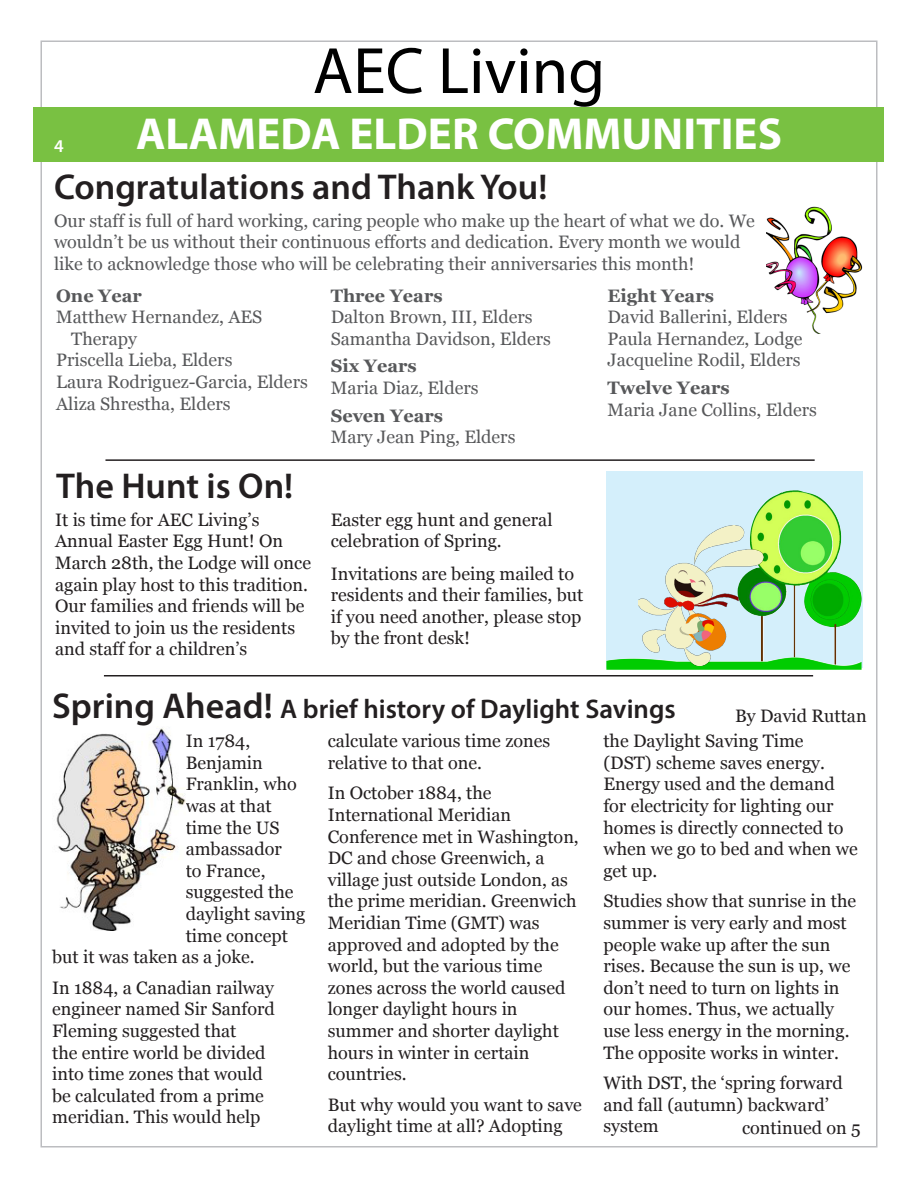
<style>
.page{position:relative;width:918px;height:1188px;background:#fff}
.page>*{position:absolute;margin:0;border:0;box-sizing:border-box;transform-origin:0 0}
.t1{font:66px "Myriad Pro";color:#000}
.t2{font:700 45px "Myriad Pro";color:#fff}
.t3{font:600 36px "Myriad Pro";color:#231f20}
.t4{font:600 27px "Myriad Pro";color:#231f20}
.t5{font:18px/21.6px "Georgia";color:#231f20}
.t6{font:18px/21.6px "Georgia";color:#57585a}
.t7{font:700 18px "Georgia";color:#57585a}
.t8{font:600 18px "Myriad Pro";color:#fff}
.s1{font-size:36px}
</style>
<div class="page">
<img style="left:767px;top:207px;width:96px;height:126px">
<div style="left:34px;top:108px;width:850px;height:54px;background:#79c142"></div>
<hr style="left:104px;top:675px;width:709px;height:1px;background:#231f20">
<div style="left:606px;top:471px;width:257px;height:197px;background:#d4effb"></div>
<hr style="left:105px;top:459px;width:710px;height:2px;background:#231f20">
<img style="left:56px;top:728px;width:130px;height:202px">
<img style="left:752px;top:490px;width:110px;height:167px">
<img style="left:606px;top:657px;width:256px;height:13px">
<img style="left:639px;top:525px;width:124px;height:141px">
<p class="t1" style="left:313px;top:30px;width:294px">AEC Living</p>
<p class="t2" style="left:136px;top:104px;width:647px">ALAMEDA ELDER COMMUNITIES</p>
<p class="t3" style="left:54px;top:164px;width:495px">Congratulations and Thank You!</p>
<p class="t8" style="left:54px;top:134px;width:11px">4</p>
<p class="t6" style="left:54px;top:210px;width:702px">Our staff is full of hard working, caring people who make up the heart of what we do. We wouldn’t be us without their continuous efforts and dedication. Every month we would like to acknowledge those who will be celebrating their anniversaries this month!</p>
<p class="t7" style="left:56px;top:284px;width:87px">One Year</p>
<p class="t6" style="left:71px;top:307px;width:193px;text-indent:-15px">Matthew Hernandez, AES<br>Therapy</p>
<p class="t6" style="left:56px;top:350px;width:178px">Priscella Lieba, Elders</p>
<p class="t6" style="left:56px;top:371px;width:253px">Laura Rodriguez-Garcia, Elders</p>
<p class="t6" style="left:56px;top:393px;width:176px">Aliza Shrestha, Elders</p>
<p class="t7" style="left:331px;top:284px;width:113px">Three Years</p>
<p class="t6" style="left:331px;top:307px;width:203px">Dalton Brown, III, Elders</p>
<p class="t6" style="left:331px;top:328px;width:222px">Samantha Davidson, Elders</p>
<p class="t7" style="left:331px;top:355px;width:88px">Six Years</p>
<p class="t6" style="left:331px;top:377px;width:149px">Maria Diaz, Elders</p>
<p class="t7" style="left:331px;top:404px;width:114px">Seven Years</p>
<p class="t6" style="left:331px;top:427px;width:186px">Mary Jean Ping, Elders</p>
<p class="t7" style="left:608px;top:284px;width:108px">Eight Years</p>
<p class="t6" style="left:608px;top:307px;width:182px">David Ballerini, Elders</p>
<p class="t6" style="left:608px;top:328px;width:197px">Paula Hernandez, Lodge</p>
<p class="t6" style="left:608px;top:350px;width:195px">Jacqueline Rodil, Elders</p>
<p class="t7" style="left:608px;top:376px;width:124px">Twelve Years</p>
<p class="t6" style="left:608px;top:399px;width:211px">Maria Jane Collins, Elders</p>
<p class="t3" style="left:56px;top:463px;width:239px">The Hunt is On!</p>
<p class="t5" style="left:55px;top:509px;width:257px">It is time for AEC Living’s<br>Annual Easter Egg Hunt! On<br>March 28th, the Lodge will once again play host to this tradition.<br>Our families and friends will be invited to join us the residents and staff for a children’s</p>
<p class="t5" style="left:331px;top:509px;width:223px">Easter egg hunt and general celebration of Spring.</p>
<p class="t5" style="left:331px;top:563px;width:254px">Invitations are being mailed to residents and their families, but if you need another, please stop by the front desk!</p>
<p class="t4" style="left:52px;top:691px;width:625px"><span class="s1">Spring Ahead!</span> A brief history of Daylight Savings</p>
<p class="t5" style="left:328px;top:730px;width:224px">calculate various time zones relative to that one.</p>
<p class="t5" style="left:328px;top:783px;width:253px">In October 1884, the<br>International Meridian<br>Conference met in Washington,<br>DC and chose Greenwich, a village just outside London, as the prime meridian. Greenwich<br>Meridian Time (GMT) was approved and adopted by the world, but the various time zones across the world caused longer daylight hours in summer and shorter daylight hours in winter in certain countries.</p>
<p class="t5" style="left:328px;top:1094px;width:256px">But why would you want to save daylight time at all? Adopting</p>
<p class="t5" style="left:735px;top:705px;width:133px">By David Ruttan</p>
<p class="t5" style="left:603px;top:730px;width:256px">the Daylight Saving Time<br>(DST) scheme saves energy.<br>Energy used and the demand for electricity for lighting our homes is directly connected to when we go to bed and when we get up.</p>
<p class="t5" style="left:603px;top:891px;width:254px">Studies show that sunrise in the summer is very early and most people wake up after the sun rises. Because the sun is up, we don’t need to turn on lights in our homes. Thus, we actually use less energy in the morning.<br>The opposite works in winter.</p>
<p class="t5" style="left:603px;top:1072px;width:241px">With DST, the ‘spring forward and fall (autumn) backward’ system</p>
<p class="t5" style="left:186px;top:730px;width:66px">In 1784,</p>
<p class="t5" style="left:186px;top:752px;width:79px">Benjamin</p>
<p class="t5" style="left:186px;top:774px;width:113px">Franklin, who</p>
<p class="t5" style="left:186px;top:795px;width:88px">was at that</p>
<p class="t5" style="left:186px;top:817px;width:95px">time the US</p>
<p class="t5" style="left:186px;top:838px;width:98px">ambassador</p>
<p class="t5" style="left:186px;top:860px;width:81px">to France,</p>
<p class="t5" style="left:186px;top:882px;width:109px">suggested the</p>
<p class="t5" style="left:186px;top:903px;width:121px">daylight saving</p>
<p class="t5" style="left:186px;top:925px;width:104px">time concept</p>
<p class="t5" style="left:52px;top:946px;width:204px">but it was taken as a joke.</p>
<p class="t5" style="left:52px;top:977px;width:224px">In 1884, a Canadian railway engineer named Sir Sanford<br>Fleming suggested that<br>the entire world be divided into time zones that would be calculated from a prime meridian. This would help</p>
<p class="t5" style="left:742px;top:1118px;width:120px">continued on 5</p>
</div>
